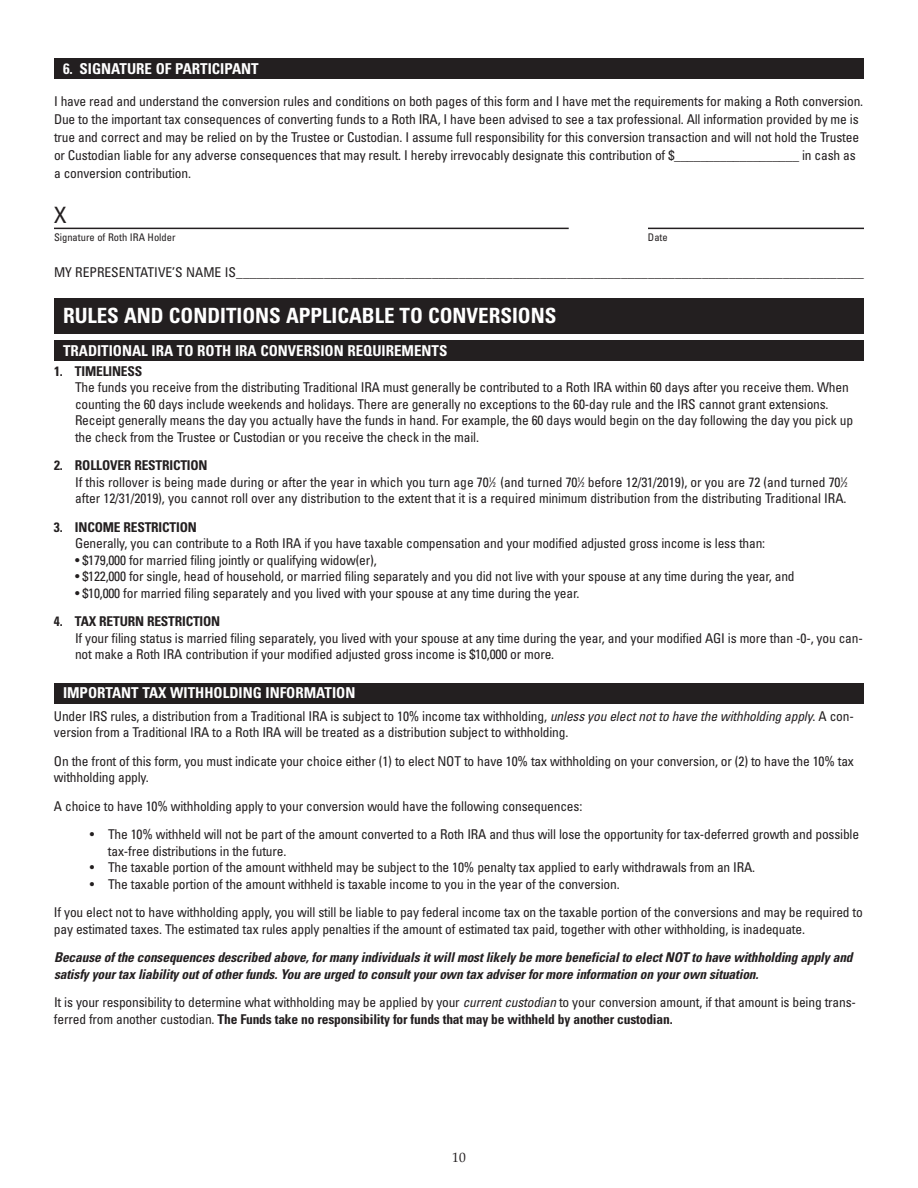
<style>
.page{position:relative;width:918px;height:1188px;background:#fff}
.page>*{position:absolute;margin:0;border:0;box-sizing:border-box;transform-origin:0 0}
.t1{font:condensed 22.5px "Univers";color:#231f20}
.t2{font:700 condensed 21px "Univers";color:#fff}
.t3{font:700 condensed 15px "Univers";color:#fff}
.t4{font:condensed 13.5px/16.5px "Univers";letter-spacing:-.015em;color:#231f20}
.t5{font:italic 700 condensed 13.5px/16.5px "Univers";letter-spacing:-.015em;color:#231f20}
.t6{font:700 condensed 13.5px "Univers";letter-spacing:-.015em;color:#231f20}
.t7{font:13.5px "Palatino";color:#231f20}
.t8{font:condensed 10.5px "Univers";color:#231f20}
.s1{font-weight:700}
.s2{font-size:6.75px}
.s3{font-style:italic}
</style>
<div class="page">
<div style="left:54px;top:298px;width:810px;height:36px;background:#231f20"></div>
<div style="left:54px;top:340px;width:810px;height:21px;background:#231f20"></div>
<div style="left:54px;top:683px;width:810px;height:21px;background:#231f20"></div>
<div style="left:54px;top:58px;width:810px;height:21px;background:#231f20"></div>
<hr style="left:54px;top:228px;width:515px;height:1px;background:#231f20">
<hr style="left:648px;top:228px;width:216px;height:1px;background:#231f20">
<p class="t3" style="left:63px;top:63px;width:197px">6. SIGNATURE OF PARTICIPANT</p>
<p class="t4" style="left:54px;top:93px;width:811px;line-height:18px">I have read and understand the conversion rules and conditions on both pages of this form and I have met the requirements for making a Roth conversion.<br>Due to the important tax consequences of converting funds to a Roth IRA, I have been advised to see a tax professional. All information provided by me is true and correct and may be relied on by the Trustee or Custodian. I assume full responsibility for this conversion transaction and will not hold the Trustee or Custodian liable for any adverse consequences that may result. I hereby irrevocably designate this contribution of $___________________ in cash as a conversion contribution.</p>
<h1 class="t1" style="left:54px;top:207px;width:14px">X</h1>
<p class="t8" style="left:54px;top:233px;width:123px">Signature of Roth IRA Holder</p>
<p class="t8" style="left:648px;top:233px;width:21px">Date</p>
<p class="t4" style="left:54px;top:265px;width:812px">MY REPRESENTATIVE’S NAME IS_____________________________________________________________________________________________</p>
<h2 class="t2" style="left:63px;top:308px;width:495px">RULES AND CONDITIONS APPLICABLE TO CONVERSIONS</h2>
<p class="t3" style="left:63px;top:345px;width:386px">TRADITIONAL IRA TO ROTH IRA CONVERSION REQUIREMENTS</p>
<p class="t6" style="left:54px;top:366px;width:90px">1. TIMELINESS</p>
<p class="t4" style="left:75px;top:380px;width:780px">The funds you receive from the distributing Traditional IRA must generally be contributed to a Roth IRA within 60 days after you receive them. When counting the 60 days include weekends and holidays. There are generally no exceptions to the 60-day rule and the IRS cannot grant extensions.<br>Receipt generally means the day you actually have the funds in hand. For example, the 60 days would begin on the day following the day you pick up the check from the Trustee or Custodian or you receive the check in the mail.</p>
<p class="t4" style="left:75px;top:458px;width:774px;text-indent:-21px"><span class="s1">2. ROLLOVER RESTRICTION<br></span>If this rollover is being made during or after the year in which you turn age 70<sup>1</sup>⁄<span class="s2">2</span> (and turned 70<sup>1</sup>⁄<span class="s2">2</span> before 12/31/2019), or you are 72 (and turned 70<sup>1</sup>⁄<span class="s2">2 </span>after 12/31/2019), you cannot roll over any distribution to the extent that it is a required minimum distribution from the distributing Traditional IRA.</p>
<p class="t6" style="left:54px;top:522px;width:144px">3. INCOME RESTRICTION</p>
<p class="t4" style="left:75px;top:536px;width:692px">Generally, you can contribute to a Roth IRA if you have taxable compensation and your modified adjusted gross income is less than:</p>
<p class="t4" style="left:75px;top:553px;width:303px">• $179,000 for married filing jointly or qualifying widow(er),</p>
<p class="t4" style="left:75px;top:569px;width:721px">• $122,000 for single, head of household, or married filing separately and you did not live with your spouse at any time during the year, and</p>
<p class="t4" style="left:75px;top:586px;width:506px">• $10,000 for married filing separately and you lived with your spouse at any time during the year.</p>
<p class="t6" style="left:54px;top:617px;width:168px">4. TAX RETURN RESTRICTION</p>
<p class="t4" style="left:75px;top:631px;width:789px">If your filing status is married filing separately, you lived with your spouse at any time during the year, and your modified AGI is more than -0-, you can&shy;not make a Roth IRA contribution if your modified adjusted gross income is $10,000 or more.</p>
<p class="t3" style="left:63px;top:687px;width:294px">IMPORTANT TAX WITHHOLDING INFORMATION</p>
<p class="t4" style="left:54px;top:709px;width:801px">Under IRS rules, a distribution from a Traditional IRA is subject to 10% income tax withholding, <span class="s3">unless you electnotto have the withholding apply</span>. A con&shy;version from a Traditional IRA to a Roth IRA will be treated as a distribution subject to withholding.</p>
<p class="t4" style="left:54px;top:754px;width:801px">On the front of this form, you must indicate your choice either (1) to elect NOT to have 10% tax withholding on your conversion, or (2) to have the 10% tax withholding apply.</p>
<p class="t4" style="left:54px;top:799px;width:530px">A choice to have 10% withholding apply to your conversion would have the following consequences:</p>
<p class="t4" style="left:108px;top:827px;width:753px;text-indent:-18px">• The 10% withheld will not be part of the amount converted to a Roth IRA and thus will lose the opportunity for tax-deferred growth and possible tax-free distributions in the future.</p>
<p class="t4" style="left:90px;top:860px;width:667px">• The taxable portion of the amount withheld may be subject to the 10% penalty tax applied to early withdrawals from an IRA.</p>
<p class="t4" style="left:54px;top:871px;width:810px;line-height:28.5px;text-indent:36px">• The taxable portion of the amount withheld is taxable income to you in the year of the conversion.<br>If you elect not to have withholding apply, you will still be liable to pay federal income tax on the taxable portion of the conversions and may be required to</p>
<p class="t4" style="left:54px;top:922px;width:753px">pay estimated taxes. The estimated tax rules apply penalties if the amount of estimated tax paid, together with other withholding, is inadequate.</p>
<p class="t5" style="left:54px;top:951px;width:803px">Because of the consequences described above,formany individuals itwillmostlikely be more beneficialto electNOT to have withholding apply and satisfy yourtax liability outof otherfunds.You are urged to consultyourown tax adviserformore information on yourown situation.</p>
<p class="t4" style="left:54px;top:995px;width:804px">It is your responsibility to determine what withholding may be applied by your <span class="s3">currentcustodian</span>to your conversion amount, if that amount is being trans&shy;ferred from another custodian. <span class="s1">The Funds take no responsibility for funds that may be withheld by another custodian.</span></p>
<p class="t7" style="left:452px;top:1152px;width:15px">10</p>
</div>
